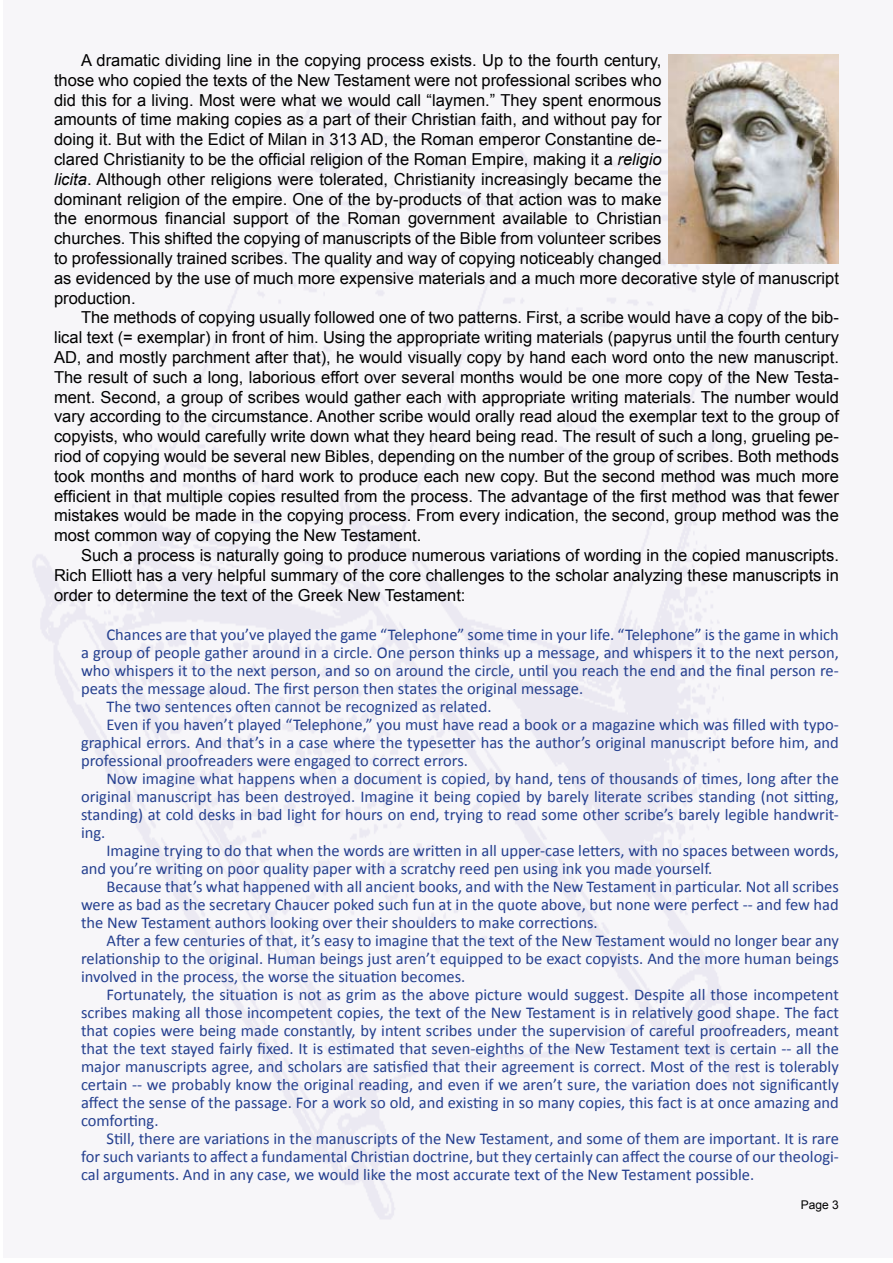
<style>
.page{position:relative;width:893px;height:1263px;background:#fff}
.page>*{position:absolute;margin:0;border:0;box-sizing:border-box;transform-origin:0 0}
.t1{font:16.5px/18px "Calibri";color:#25408f;text-align:justify}
.t2{font:16.5px/19.8px "Arial";color:#000;text-align:justify}
.t3{font:12px "Arial";color:#000}
.s1{font-style:italic}
</style>
<div class="page">
<img style="left:32px;top:54px;width:807px;height:1166px">
<img style="left:669px;top:54px;width:170px;height:209px">
<p class="t2" style="left:54px;top:50px;width:786px;text-align:left;text-indent:27px">A dramatic dividing line in the copying process exists. Up to the fourth century,<br>those who copied the texts of the New Testament were not professional scribes who<br>did this for a living. Most were what we would call “laymen.” They spent enormous<br>amounts of time making copies as a part of their Christian faith, and without pay for<br>doing it. But with the Edict of Milan in 313 AD, the Roman emperor Constantine de-<br>clared Christianity to be the official religion of the Roman Empire, making it a <span class="s1">religio<br>licita</span>. Although other religions were tolerated, Christianity increasingly became the<br>dominant religion of the empire. One of the by-products of that action was to make<br>the enormous financial support of the Roman government available to Christian<br>churches. This shifted the copying of manuscripts of the Bible from volunteer scribes<br>to professionally trained scribes. The quality and way of copying noticeably changed<br>as evidenced by the use of much more expensive materials and a much more decorative style of manuscript production.</p>
<p class="t2" style="left:54px;top:308px;width:786px;text-indent:27px">The methods of copying usually followed one of two patterns. First, a scribe would have a copy of the bib&shy;lical text (= exemplar) in front of him. Using the appropriate writing materials (papyrus until the fourth century AD, and mostly parchment after that), he would visually copy by hand each word onto the new manuscript.<br>The result of such a long, laborious effort over several months would be one more copy of the New Testa&shy;ment. Second, a group of scribes would gather each with appropriate writing materials. The number would vary according to the circumstance. Another scribe would orally read aloud the exemplar text to the group of copyists, who would carefully write down what they heard being read. The result of such a long, grueling pe&shy;riod of copying would be several new Bibles, depending on the number of the group of scribes. Both methods took months and months of hard work to produce each new copy. But the second method was much more efficient in that multiple copies resulted from the process. The advantage of the first method was that fewer mistakes would be made in the copying process. From every indication, the second, group method was the most common way of copying the New Testament.</p>
<p class="t2" style="left:54px;top:545px;width:786px;text-indent:27px">Such a process is naturally going to produce numerous variations of wording in the copied manuscripts.<br>Rich Elliott has a very helpful summary of the core challenges to the scholar analyzing these manuscripts in order to determine the text of the Greek New Testament:</p>
<p class="t1" style="left:81px;top:625px;width:759px;text-indent:26px">Chances are that you’ve played the game “Telephone” some time in your life. “Telephone” is the game in which a group of people gather around in a circle. One person thinks up a message, and whispers it to the next person, who whispers it to the next person, and so on around the circle, until you reach the end and the final person re&shy;peats the message aloud. The first person then states the original message.</p>
<p class="t1" style="left:106px;top:697px;width:386px">The two sentences often cannot be recognized as related.</p>
<p class="t1" style="left:81px;top:715px;width:759px;text-indent:25px">Even if you haven’t played “Telephone,” you must have read a book or a magazine which was filled with typo&shy;graphical errors. And that’s in a case where the typesetter has the author’s original manuscript before him, and professional proofreaders were engaged to correct errors.</p>
<p class="t1" style="left:81px;top:769px;width:759px;text-indent:25px">Now imagine what happens when a document is copied, by hand, tens of thousands of times, long after the original manuscript has been destroyed. Imagine it being copied by barely literate scribes standing (not sitting, standing) at cold desks in bad light for hours on end, trying to read some other scribe’s barely legible handwrit&shy;ing.</p>
<p class="t1" style="left:81px;top:841px;width:759px;text-indent:25px">Imagine trying to do that when the words are written in all upper-case letters, with no spaces between words, and you’re writing on poor quality paper with a scratchy reed pen using ink you made yourself.</p>
<p class="t1" style="left:81px;top:877px;width:759px;text-indent:25px">Because that’s what happened with all ancient books, and with the New Testament in particular. Not all scribes were as bad as the secretary Chaucer poked such fun at in the quote above, but none were perfect -- and few had the New Testament authors looking over their shoulders to make corrections.</p>
<p class="t1" style="left:81px;top:931px;width:759px;text-indent:25px">After a few centuries of that, it’s easy to imagine that the text of the New Testament would no longer bear any relationship to the original. Human beings just aren’t equipped to be exact copyists. And the more human beings involved in the process, the worse the situation becomes.</p>
<p class="t1" style="left:81px;top:985px;width:759px;text-indent:25px">Fortunately, the situation is not as grim as the above picture would suggest. Despite all those incompetent scribes making all those incompetent copies, the text of the New Testament is in relatively good shape. The fact that copies were being made constantly, by intent scribes under the supervision of careful proofreaders, meant that the text stayed fairly fixed. It is estimated that seven-eighths of the New Testament text is certain -- all the major manuscripts agree, and scholars are satisfied that their agreement is correct. Most of the rest is tolerably certain -- we probably know the original reading, and even if we aren’t sure, the variation does not significantly affect the sense of the passage. For a work so old, and existing in so many copies, this fact is at once amazing and comforting.</p>
<p class="t1" style="left:81px;top:1129px;width:759px;text-indent:25px">Still, there are variations in the manuscripts of the New Testament, and some of them are important. It is rare for such variants to affect a fundamental Christian doctrine, but they certainly can affect the course of our theologi&shy;cal arguments. And in any case, we would like the most accurate text of the New Testament possible.</p>
<p class="t3" style="left:801px;top:1196px;width:40px">Page 3</p>
</div>
